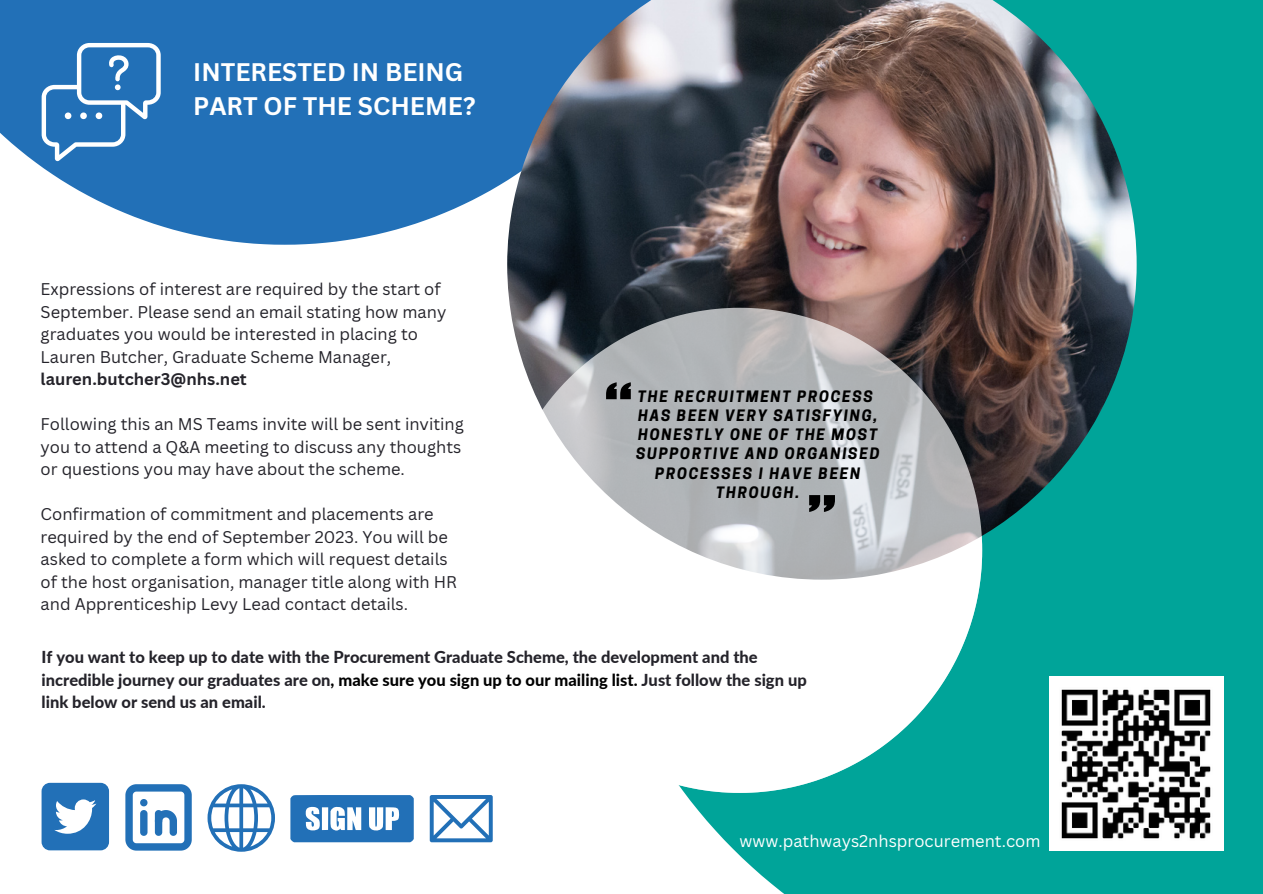
<style>
.page{position:relative;width:1263px;height:894px;background:#fff}
.page>*{position:absolute;margin:0;border:0;box-sizing:border-box;transform-origin:0 0}
.t1{font:700 24.75px "Canva Sans";color:#fff}
.t2{font:16.5px/22.5px "Canva Sans";color:#24232a}
.t3{font:800 16.5px/22.5px "Lato";color:#24232a}
.t4{font:16.5px "Canva Sans";color:#fff}
.t5{font:italic 700 14.85px/19px "Cooper Hewitt";letter-spacing:.12em;color:#000;text-align:center}
.s1{font-weight:700}
.s2{color:#000}
</style>
<div class="page">
<svg style="left:0;top:0;width:507px;height:245px;background:#3f83c0"></svg>
<svg style="left:42px;top:43px;width:119px;height:118px;background:#4889c3"></svg>
<div style="left:684px;top:0;width:579px;height:893px;background:#00a499"></div>
<img style="left:507px;top:0;width:630px;height:579px">
<svg style="left:42px;top:782px;width:67px;height:68px"></svg>
<svg style="left:125px;top:784px;width:67px;height:66px"></svg>
<img style="left:1049px;top:676px;width:175px;height:174px">
<svg style="left:507px;top:308px;width:475px;height:484px"></svg>
<svg style="left:606px;top:382px;width:25px;height:17px"></svg>
<svg style="left:809px;top:495px;width:26px;height:17px"></svg>
<svg style="left:290px;top:795px;width:124px;height:47px"></svg>
<svg style="left:430px;top:795px;width:63px;height:47px"></svg>
<svg style="left:208px;top:784px;width:67px;height:67px"></svg>
<p class="t1" style="left:193px;top:55px;width:272px">INTERESTED IN BEING</p>
<p class="t1" style="left:193px;top:89px;width:284px">PART OF THE SCHEME?</p>
<p class="t2" style="left:41px;top:277px;width:407px">Expressions of interest are required by the start of September. Please send an email stating how many graduates you would be interested in placing to Lauren Butcher, Graduate Scheme Manager, <span class="s1">lauren.butcher3@nhs.net</span></p>
<p class="t2" style="left:41px;top:412px;width:425px">Following this an MS Teams invite will be sent inviting you to attend a Q&amp;A meeting to discuss any thoughts or questions you may have about the scheme.</p>
<p class="t2" style="left:41px;top:502px;width:418px">Confirmation of commitment and placements are required by the end of September 2023. You will be asked to complete a form which will request details of the host organisation, manager title along with HR and Apprenticeship Levy Lead contact details.</p>
<p class="t5" style="left:638px;top:388px;width:236px">THE RECRUITMENT PROCESS</p>
<p class="t5" style="left:636px;top:408px;width:245px">HAS BEEN VERY SATISFYING,<br>HONESTLY ONE OF THE MOST<br>SUPPORTIVE AND ORGANISED<br>PROCESSES I HAVE BEEN<br>THROUGH.</p>
<p class="t3" style="left:42px;top:645px;width:767px">If you want to keep up to date with the Procurement Graduate Scheme, the development and the incredible journey our graduates are on<span class="s2">, make sure you sign up to our mailing list.</span> Just follow the sign up link below or send us an email.</p>
<p class="t4" style="left:740px;top:828px;width:302px">www.pathways2nhsprocurement.com</p>
</div>
